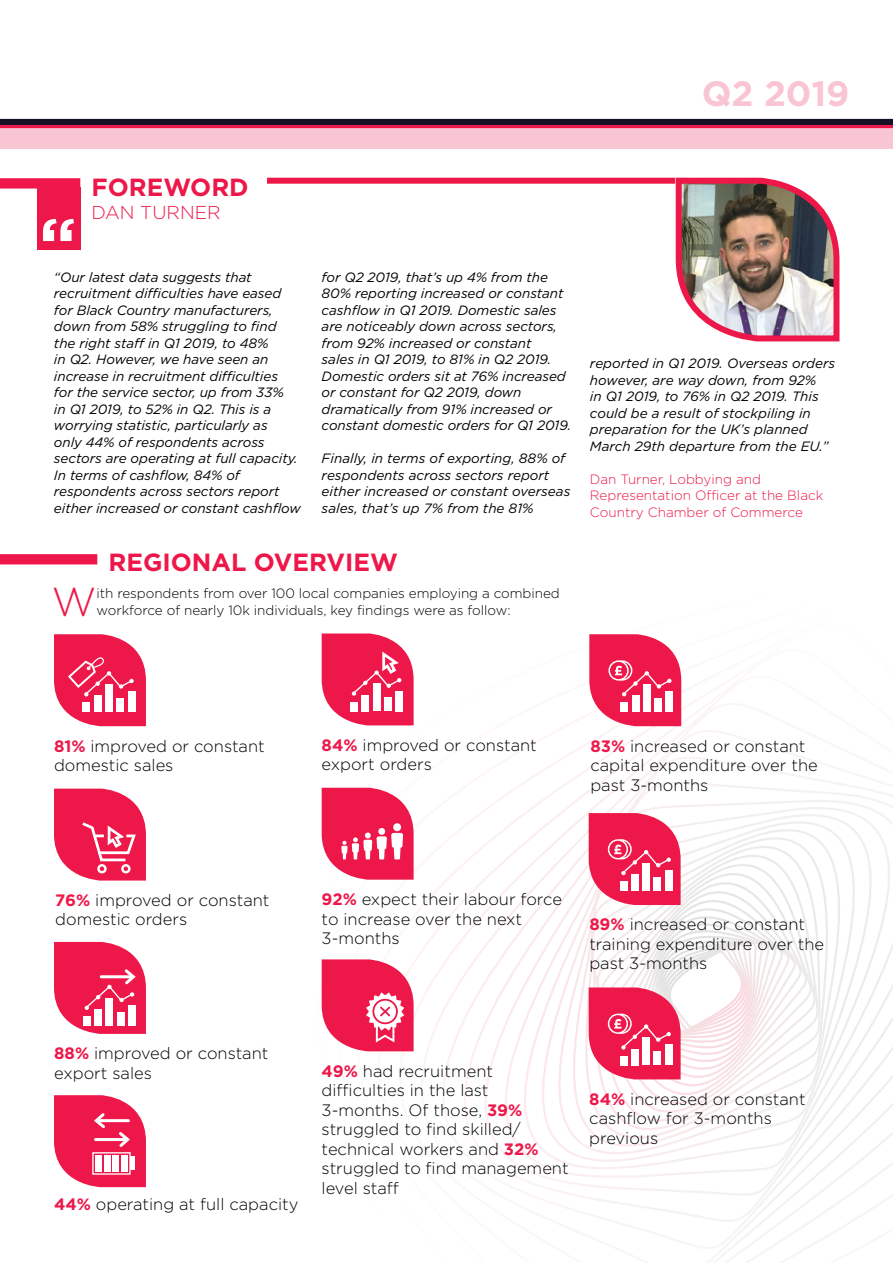
<style>
.page{position:relative;width:893px;height:1263px;background:#fff}
.page>*{position:absolute;margin:0;border:0;box-sizing:border-box;transform-origin:0 0}
.t1{font:300 40.5px "Gotham";color:#ed1849}
.t2{font:700 35.1px "Gotham";color:#fac5d2}
.t3{font:700 24.75px "Gotham";color:#ed1849}
.t4{font:300 18.6px "Gotham";color:#ed1849}
.t5{font:300 16.5px/19.5px "Gotham";color:#000}
.t6{font:italic 13.5px/16.5px "Gotham";letter-spacing:-.005em;color:#000}
.t7{font:300 13.5px/16.5px "Gotham";letter-spacing:-.005em;color:#000}
.t8{font:300 13.5px/16.5px "Gotham";color:#ed1849}
.s1{font-weight:700;color:#ed1849}
</style>
<div class="page">
<svg style="left:321px;top:633px;width:572px;height:617px"></svg>
<div style="left:0;top:128px;width:893px;height:21px;background:#fac5d2"></div>
<div style="left:0;top:119px;width:893px;height:6px;background:#161127"></div>
<hr style="left:0;top:125px;width:893px;height:3px;background:#ed1849">
<div style="left:0;top:554px;width:97px;height:10px;background:#ed1849"></div>
<img style="left:673px;top:177px;width:167px;height:165px">
<div style="left:0;top:178px;width:80px;height:11px;background:#ed1849"></div>
<div style="left:37px;top:187px;width:43px;height:63px;background:#ed1849"></div>
<svg style="left:43px;top:219px;width:31px;height:22px"></svg>
<div style="left:267px;top:178px;width:408px;height:6px;background:#ed1849"></div>
<svg style="left:54px;top:789px;width:92px;height:91px;background:#f04069"></svg>
<svg style="left:54px;top:942px;width:92px;height:92px"></svg>
<hr style="left:101px;top:975px;width:31px;height:3px;background:#fff">
<svg style="left:322px;top:633px;width:92px;height:92px"></svg>
<svg style="left:54px;top:1095px;width:92px;height:92px"></svg>
<hr style="left:97px;top:1119px;width:31px;height:3px;background:#fff">
<svg style="left:322px;top:788px;width:92px;height:92px"></svg>
<svg style="left:322px;top:959px;width:92px;height:92px"></svg>
<svg style="left:589px;top:634px;width:92px;height:92px"></svg>
<svg style="left:589px;top:813px;width:205px;height:282px"></svg>
<svg style="left:54px;top:634px;width:92px;height:92px"></svg>
<h2 class="t2" style="left:702px;top:73px;width:149px">Q2 2019</h2>
<h3 class="t3" style="left:91px;top:173px;width:159px">FOREWORD</h3>
<h3 class="t4" style="left:91px;top:202px;width:131px">DAN TURNER</h3>
<p class="t6" style="left:54px;top:269px;width:248px">“Our latest data suggests that recruitment difficulties have eased for Black Country manufacturers, down from 58% struggling to find the right staff in Q1 2019, to 48%<br>in Q2. However, we have seen an increase in recruitment difficulties<br>for the service sector, up from 33%<br>in Q1 2019, to 52% in Q2. This is a worrying statistic, particularly as<br>only 44% of respondents across sectors are operating at full capacity.<br>In terms of cashflow, 84% of respondents across sectors report either increased or constant cashflow</p>
<p class="t6" style="left:322px;top:269px;width:251px">for Q2 2019, that’s up 4% from the 80% reporting increased or constant cashflow in Q1 2019. Domestic sales are noticeably down across sectors, from 92% increased or constant<br>sales in Q1 2019, to 81% in Q2 2019.<br>Domestic orders sit at 76% increased or constant for Q2 2019, down dramatically from 91% increased or constant domestic orders for Q1 2019.</p>
<p class="t6" style="left:322px;top:450px;width:250px">Finally, in terms of exporting, 88% of respondents across sectors report either increased or constant overseas sales, that’s up 7% from the 81%</p>
<h3 class="t3" style="left:108px;top:548px;width:291px">REGIONAL OVERVIEW</h3>
<h1 class="t1" style="left:52px;top:580px;width:46px">W</h1>
<p class="t7" style="left:97px;top:585px;width:465px">ith respondents from over 100 local companies employing a combined workforce of nearly 10k individuals, key findings were as follow:</p>
<p class="t6" style="left:590px;top:355px;width:247px">reported in Q1 2019. Overseas orders however, are way down, from 92%<br>in Q1 2019, to 76% in Q2 2019. This could be a result of stockpiling in preparation for the UK’s planned March 29th departure from the EU.”</p>
<p class="t8" style="left:590px;top:470px;width:235px">Dan Turner, Lobbying and<br>Representation Officer at the Black<br>Country Chamber of Commerce</p>
<p class="t5" style="left:54px;top:736px;width:212px"><span class="s1">81%</span> improved or constant domestic sales</p>
<p class="t5" style="left:322px;top:735px;width:217px"><span class="s1">84%</span> improved or constant export orders</p>
<p class="t5" style="left:590px;top:736px;width:229px"><span class="s1">83%</span> increased or constant capital expenditure over the past 3-months</p>
<p class="t5" style="left:55px;top:890px;width:216px"><span class="s1">76%</span> improved or constant domestic orders</p>
<p class="t5" style="left:322px;top:889px;width:242px"><span class="s1">92%</span> expect their labour force to increase over the next<br>3-months</p>
<p class="t5" style="left:589px;top:914px;width:236px"><span class="s1">89%</span> increased or constant training expenditure over the past 3-months</p>
<p class="t5" style="left:54px;top:1043px;width:216px"><span class="s1">88%</span> improved or constant export sales</p>
<p class="t5" style="left:54px;top:1194px;width:246px"><span class="s1">44%</span> operating at full capacity</p>
<p class="t5" style="left:322px;top:1061px;width:249px"><span class="s1">49%</span> had recruitment difficulties in the last<br>3-months. Of those, <span class="s1">39% </span>struggled to find skilled/ technical workers and <span class="s1">32% </span>struggled to find management level staff</p>
<p class="t5" style="left:589px;top:1089px;width:218px"><span class="s1">84%</span> increased or constant cashflow for 3-months previous</p>
</div>
